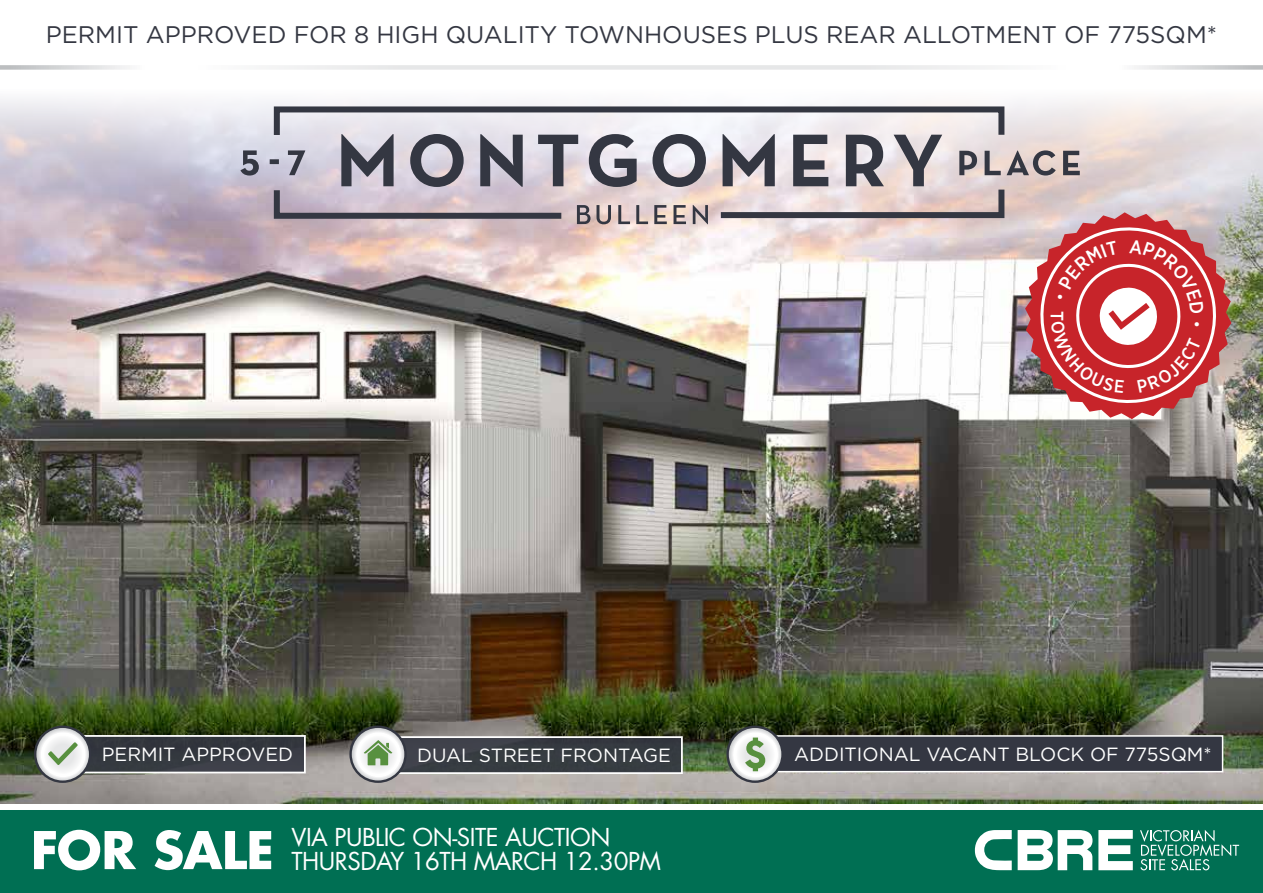
<style>
.page{position:relative;width:1263px;height:893px;background:#fff}
.page>*{position:absolute;margin:0;border:0;box-sizing:border-box;transform-origin:0 0}
.t1{font:24px "Gotham";color:#343742}
.t2{font:24px/24px "Futura";letter-spacing:-.02em;color:#fff}
.t3{font:19.05px "Gotham";color:#fff}
.t4{font:500 18px "Gotham Narrow";color:#fff}
</style>
<div class="page">
<img style="left:0;top:247px;width:1263px;height:557px">
<div style="left:0;top:810px;width:1263px;height:83px;background:#006f53"></div>
<svg style="left:1098px;top:830px;width:35px;height:40px"></svg>
<svg style="left:1018px;top:830px;width:74px;height:40px"></svg>
<svg style="left:975px;top:830px;width:37px;height:40px"></svg>
<svg style="left:1140px;top:830px;width:99px;height:40px"></svg>
<svg style="left:34px;top:830px;width:237px;height:40px"></svg>
<svg style="left:0;top:99px;width:1263px;height:148px"></svg>
<svg style="left:0;top:65px;width:1263px;height:5px;fill:#ebebec"></svg>
<div style="left:74px;top:736px;width:231px;height:36px;background:#343742"></div>
<div style="left:73px;top:735px;width:233px;height:38px;border:2px solid #fff"></div>
<svg style="left:35px;top:727px;width:55px;height:55px"></svg>
<div style="left:34px;top:726px;width:57px;height:57px;border:2px solid #343742;border-radius:50%"></div>
<svg style="left:48px;top:742px;width:30px;height:23px"></svg>
<div style="left:766px;top:736px;width:456px;height:36px;background:#343742"></div>
<div style="left:765px;top:735px;width:458px;height:37px;border:2px solid #fff"></div>
<svg style="left:728px;top:727px;width:54px;height:55px"></svg>
<div style="left:726px;top:726px;width:58px;height:57px;border:2px solid #343742;border-radius:50%"></div>
<svg style="left:745px;top:738px;width:20px;height:33px"></svg>
<div style="left:274px;top:106px;width:730px;height:32px;border:6px solid #343742"></div>
<div style="left:389px;top:737px;width:293px;height:36px;background:#343742"></div>
<div style="left:388px;top:736px;width:295px;height:38px;border:2px solid #fff"></div>
<svg style="left:351px;top:727px;width:54px;height:55px"></svg>
<div style="left:349px;top:726px;width:58px;height:57px;border:2px solid #343742;border-radius:50%"></div>
<svg style="left:364px;top:740px;width:28px;height:25px"></svg>
<img style="left:240px;top:134px;width:991px;height:285px">
<p class="t1" style="left:46px;top:21px;width:1173px">PERMIT APPROVED FOR 8 HIGH QUALITY TOWNHOUSES PLUS REAR ALLOTMENT OF 775SQM*</p>
<p class="t4" style="left:1068px;top:310px;width:12px;rotate:90deg">T</p>
<p class="t3" style="left:102px;top:744px;width:193px">PERMIT APPROVED</p>
<p class="t3" style="left:417px;top:745px;width:255px">DUAL STREET FRONTAGE</p>
<p class="t3" style="left:794px;top:743px;width:419px">ADDITIONAL VACANT BLOCK OF 775SQM*</p>
<p class="t2" style="left:291px;top:826px;width:371px">VIA PUBLIC ON-SITE AUCTION<br>THURSDAY 16TH MARCH 12.30PM</p>
</div>
